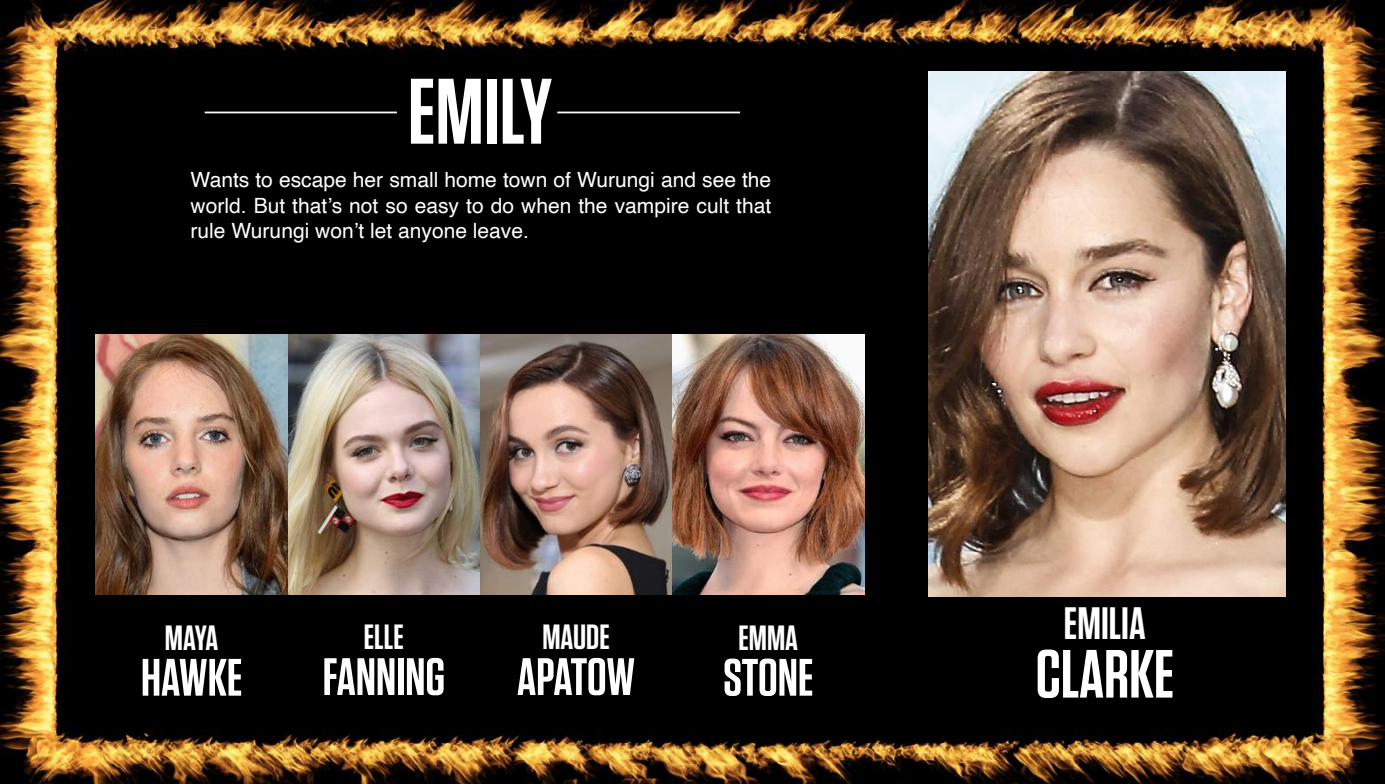
<style>
.page{position:relative;width:1385px;height:784px;background:#fff}
.page>*{position:absolute;margin:0;border:0;box-sizing:border-box;transform-origin:0 0}
.t1{font:600 92.75px "Tungsten";color:#fff}
.t2{font:600 68.08px "Tungsten";color:#fff}
.t3{font:600 52.5px "Tungsten";color:#fff}
.t4{font:600 45.32px "Tungsten";color:#fff}
.t5{font:600 35px "Tungsten";color:#fff}
.t6{font:21px/25.2px "Helvetica";color:#fff;text-align:justify}
</style>
<div class="page">
<img style="left:0;top:0;width:1384px;height:784px">
<hr style="left:205px;top:112px;width:192px;height:1px;background:#fff">
<hr style="left:557px;top:112px;width:183px;height:1px;background:#fff">
<img style="left:96px;top:335px;width:768px;height:260px">
<img style="left:928px;top:71px;width:357px;height:525px">
<h1 class="t1" style="left:408px;top:63px;width:145px">EMILY</h1>
<p class="t6" style="left:190px;top:168px;width:582px">Wants to escape her small home town of Wurungi and see the world. But that’s not so easy to do when the vampire cult that rule Wurungi won’t let anyone leave.</p>
<h3 class="t5" style="left:165px;top:619px;width:55px">MAYA</h3>
<h3 class="t3" style="left:141px;top:650px;width:103px">HAWKE</h3>
<h3 class="t5" style="left:364px;top:619px;width:41px">ELLE</h3>
<h3 class="t3" style="left:322px;top:649px;width:124px">FANNING</h3>
<h3 class="t5" style="left:542px;top:619px;width:69px">MAUDE</h3>
<h3 class="t3" style="left:517px;top:649px;width:120px">APATOW</h3>
<h3 class="t5" style="left:738px;top:619px;width:61px">EMMA</h3>
<h3 class="t3" style="left:723px;top:650px;width:92px">STONE</h3>
<h3 class="t4" style="left:1063px;top:599px;width:83px">EMILIA</h3>
<h2 class="t2" style="left:1035px;top:638px;width:140px">CLARKE</h2>
</div>
